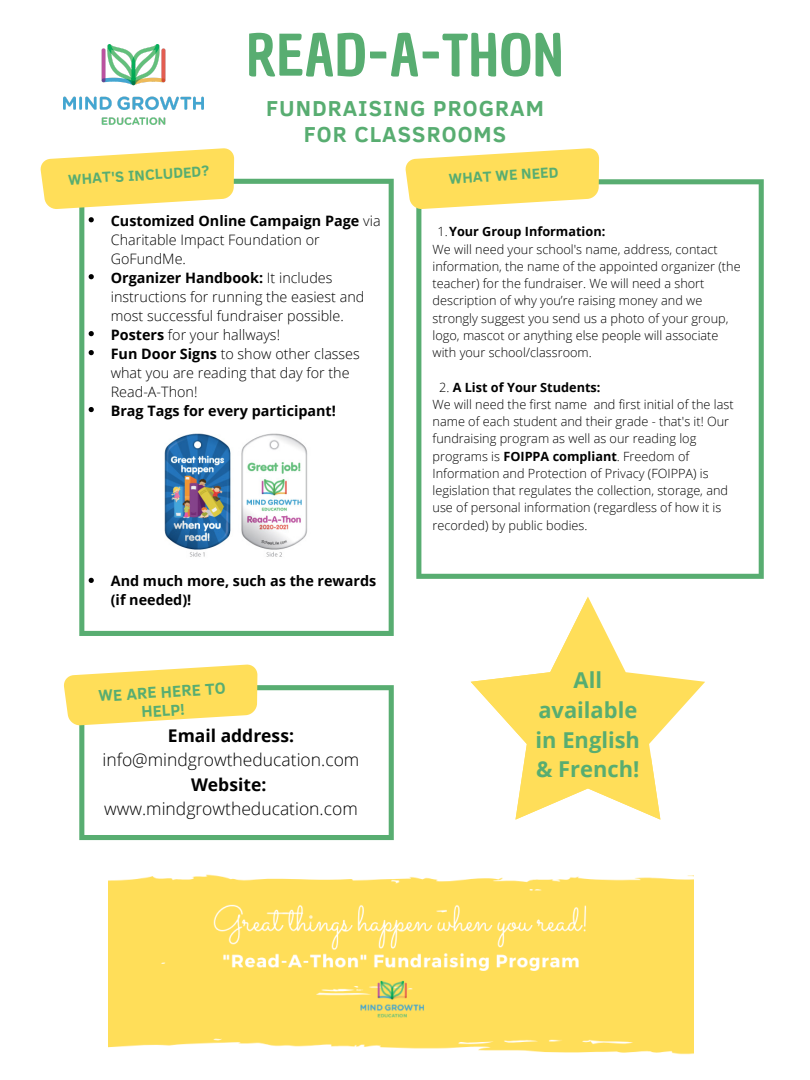
<style>
.page{position:relative;width:810px;height:1080px;background:#fff}
.page>*{position:absolute;margin:0;border:0;box-sizing:border-box;transform-origin:0 0}
.t1{font:55.81px "Chau Philomene One";letter-spacing:.01em;color:#58ad71}
.t2{font:700 22.19px/26.3px "Clear Sans";letter-spacing:.05em;color:#58ad71;text-align:center}
.t3{font:700 21.88px/29.8px "Open Sans";color:#58ad71;text-align:center}
.t4{font:300 17.5px "Open Sans";color:#000}
.t5{font:700 17.5px "Open Sans";color:#000}
.t6{font:700 16.25px/18.7px "Clear Sans";color:#58ad71;text-align:center}
.t7{font:700 15px "Clear Sans";color:#58ad71}
.t8{font:300 14.38px/19px "Open Sans";color:#000}
.t9{font:700 14.38px/19px "Open Sans";color:#000}
.t10{font:300 12.69px/17.2px "Open Sans";color:#000}
.s1{font-weight:700}
</style>
<div class="page">
<svg style="left:79px;top:179px;width:315px;height:457px"></svg>
<svg style="left:416px;top:179px;width:348px;height:400px"></svg>
<svg style="left:405px;top:148px;width:197px;height:62px"></svg>
<svg style="left:89px;top:217px;width:5px;height:5px"></svg>
<svg style="left:89px;top:274px;width:5px;height:5px"></svg>
<svg style="left:89px;top:331px;width:5px;height:5px"></svg>
<svg style="left:89px;top:350px;width:5px;height:5px"></svg>
<svg style="left:89px;top:407px;width:5px;height:5px"></svg>
<svg style="left:89px;top:578px;width:5px;height:5px"></svg>
<svg style="left:79px;top:685px;width:315px;height:155px"></svg>
<svg style="left:64px;top:664px;width:196px;height:62px"></svg>
<img style="left:63px;top:44px;width:140px;height:81px">
<svg style="left:40px;top:148px;width:197px;height:62px"></svg>
<img style="left:156px;top:430px;width:162px;height:133px">
<img style="left:109px;top:874px;width:585px;height:181px">
<svg style="left:660px;top:676px;width:45px;height:144px"></svg>
<svg style="left:471px;top:597px;width:189px;height:223px;fill:#ffde59"></svg>
<p class="t7" style="left:68px;top:168px;width:143px;rotate:-3deg">WHAT'S INCLUDED?</p>
<h1 class="t1" style="left:247px;top:18px;width:318px">READ-A-THON</h1>
<h2 class="t2" style="left:266px;top:94px;width:279px">FUNDRAISING PROGRAM<br>FOR CLASSROOMS</h2>
<p class="t7" style="left:448px;top:167px;width:111px;rotate:-3deg">WHAT WE NEED</p>
<p class="t8" style="left:111px;top:211px;width:271px"><span class="s1">Customized Online Campaign Page</span> via<br>Charitable Impact Foundation or<br>GoFundMe.<br><span class="s1">Organizer Handbook:</span> It includes instructions for running the easiest and most successful fundraiser possible.<br><span class="s1">Posters</span> for your hallways!<br><span class="s1">Fun Door Signs</span> to show other classes what you are reading that day for the<br>Read-A-Thon!</p>
<p class="t9" style="left:111px;top:401px;width:227px">Brag Tags for every participant!</p>
<p class="t9" style="left:111px;top:571px;width:267px">And much more, such as the rewards (if needed)!</p>
<p class="t6" style="left:98px;top:685px;width:129px;rotate:-3deg">WE ARE HERE TO<br>HELP!</p>
<h3 class="t5" style="left:168px;top:723px;width:128px">Email address:</h3>
<h3 class="t4" style="left:103px;top:748px;width:258px">info@mindgrowtheducation.com</h3>
<h3 class="t5" style="left:191px;top:772px;width:77px">Website:</h3>
<h3 class="t4" style="left:104px;top:796px;width:255px">www.mindgrowtheducation.com</h3>
<p class="t10" style="left:433px;top:223px;width:310px;text-indent:5px">1.<span class="s1">Your Group Information:<br></span>We will need your school's name, address, contact information, the name of the appointed organizer (the teacher) for the fundraiser. We will need a short description of why you’re raising money and we strongly suggest you send us a photo of your group, logo, mascot or anything else people will associate with your school/classroom.</p>
<p class="t10" style="left:433px;top:378px;width:303px;text-indent:7px">2. <span class="s1">A List of Your Students:<br></span>We will need the first name and first initial of the last name of each student and their grade - that's it! Our fundraising program as well as our reading log programs is <span class="s1">FOIPPA compliant</span>. Freedom of Information and Protection of Privacy (FOIPPA) is legislation that regulates the collection, storage, and use of personal information (regardless of how it is recorded) by public bodies.</p>
<h3 class="t3" style="left:536px;top:665px;width:106px">All available in English &amp; French!</h3>
</div>
